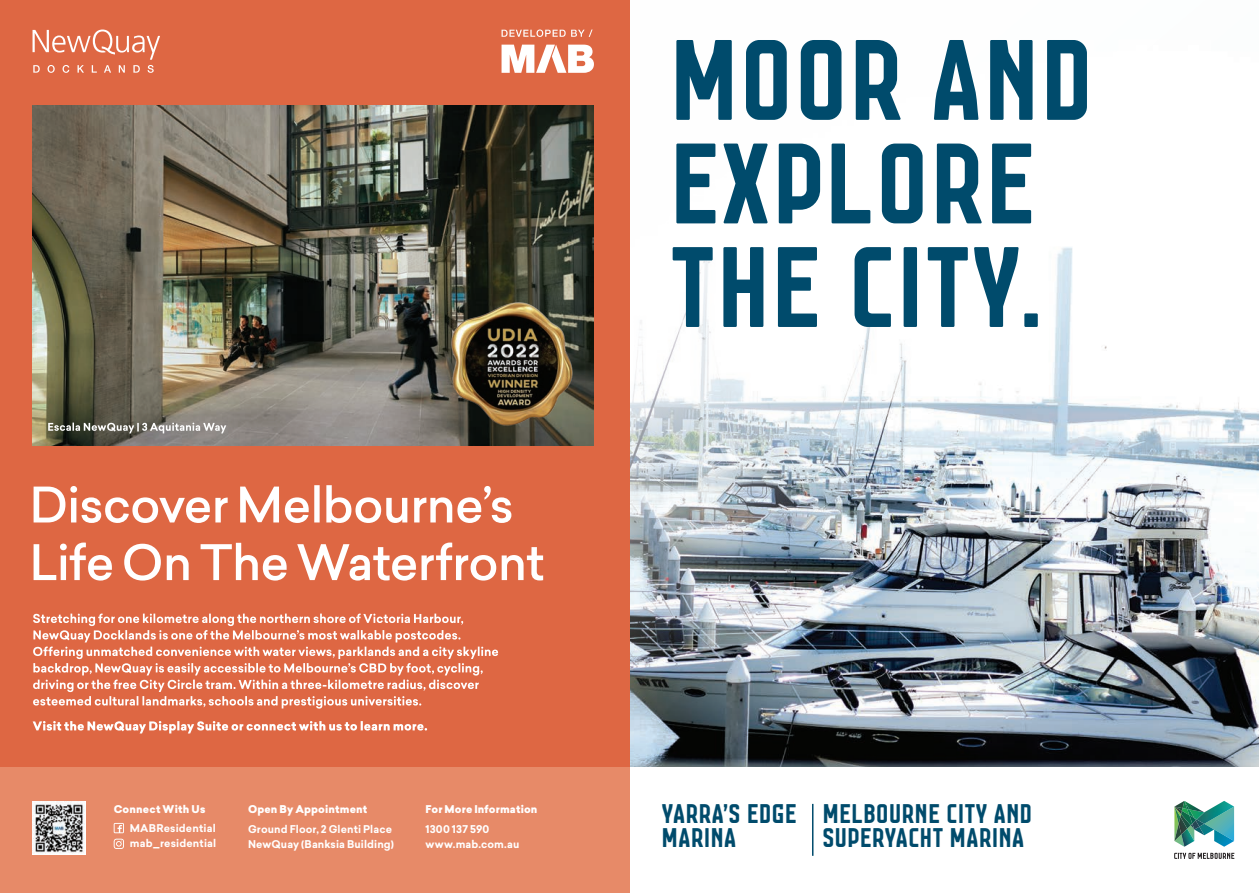
<style>
.page{position:relative;width:1259px;height:893px;background:#fff}
.page>*{position:absolute;margin:0;border:0;box-sizing:border-box;transform-origin:0 0}
.t1{font:120.75px/103.5px "Co M";color:#004b6c}
.t2{font:28.5px/23.9px "Co M";color:#004b6c}
.t3{font:700 10.5px/15px "Sailec";letter-spacing:.01em;color:#fff}
.t4{font:900 10.5px "Sailec";letter-spacing:.01em;color:#fff}
</style>
<div class="page">
<img style="left:629px;top:1px;width:630px;height:766px">
<img style="left:1174px;top:801px;width:60px;height:46px">
<svg style="left:1174px;top:853px;width:60px;height:6px"></svg>
<hr style="left:812px;top:804px;width:1px;height:52px;background:#004b6c">
<div style="left:0;top:0;width:629px;height:893px;background:#de6743"></div>
<div style="left:0;top:768px;width:629px;height:125px;background:#e78a68"></div>
<svg style="left:33px;top:30px;width:127px;height:43px"></svg>
<img style="left:33px;top:802px;width:52px;height:52px">
<svg style="left:114px;top:839px;width:10px;height:10px"></svg>
<svg style="left:114px;top:823px;width:10px;height:10px"></svg>
<svg style="left:501px;top:30px;width:64px;height:7px"></svg>
<svg style="left:571px;top:30px;width:21px;height:7px"></svg>
<svg style="left:501px;top:45px;width:93px;height:28px"></svg>
<img style="left:33px;top:105px;width:561px;height:341px">
<img style="left:445px;top:296px;width:135px;height:135px">
<svg style="left:34px;top:543px;width:509px;height:38px"></svg>
<svg style="left:34px;top:485px;width:477px;height:38px"></svg>
<svg style="left:33px;top:721px;width:394px;height:12px"></svg>
<svg style="left:33px;top:613px;width:465px;height:96px"></svg>
<svg style="left:48px;top:423px;width:178px;height:10px;background:#94938c"></svg>
<h1 class="t1" style="left:669px;top:25px;width:426px">MOOR AND<br>EXPLORE<br>THE CITY.</h1>
<p class="t4" style="left:114px;top:802px;width:93px">Connect With Us</p>
<p class="t3" style="left:130px;top:821px;width:88px">MABResidential mab_residential</p>
<p class="t4" style="left:248px;top:802px;width:121px">Open By Appointment</p>
<p class="t3" style="left:248px;top:821px;width:147px">Ground Floor, 2 Glenti Place<br>NewQuay (Banksia Building)</p>
<p class="t4" style="left:425px;top:802px;width:113px">For More Information</p>
<p class="t3" style="left:425px;top:821px;width:95px">1300 137 590 www.mab.com.au</p>
<h2 class="t2" style="left:661px;top:801px;width:137px">YARRA’S EDGE<br>MARINA</h2>
<h2 class="t2" style="left:822px;top:801px;width:211px">MELBOURNE CITY AND<br>SUPERYACHT MARINA</h2>
</div>
